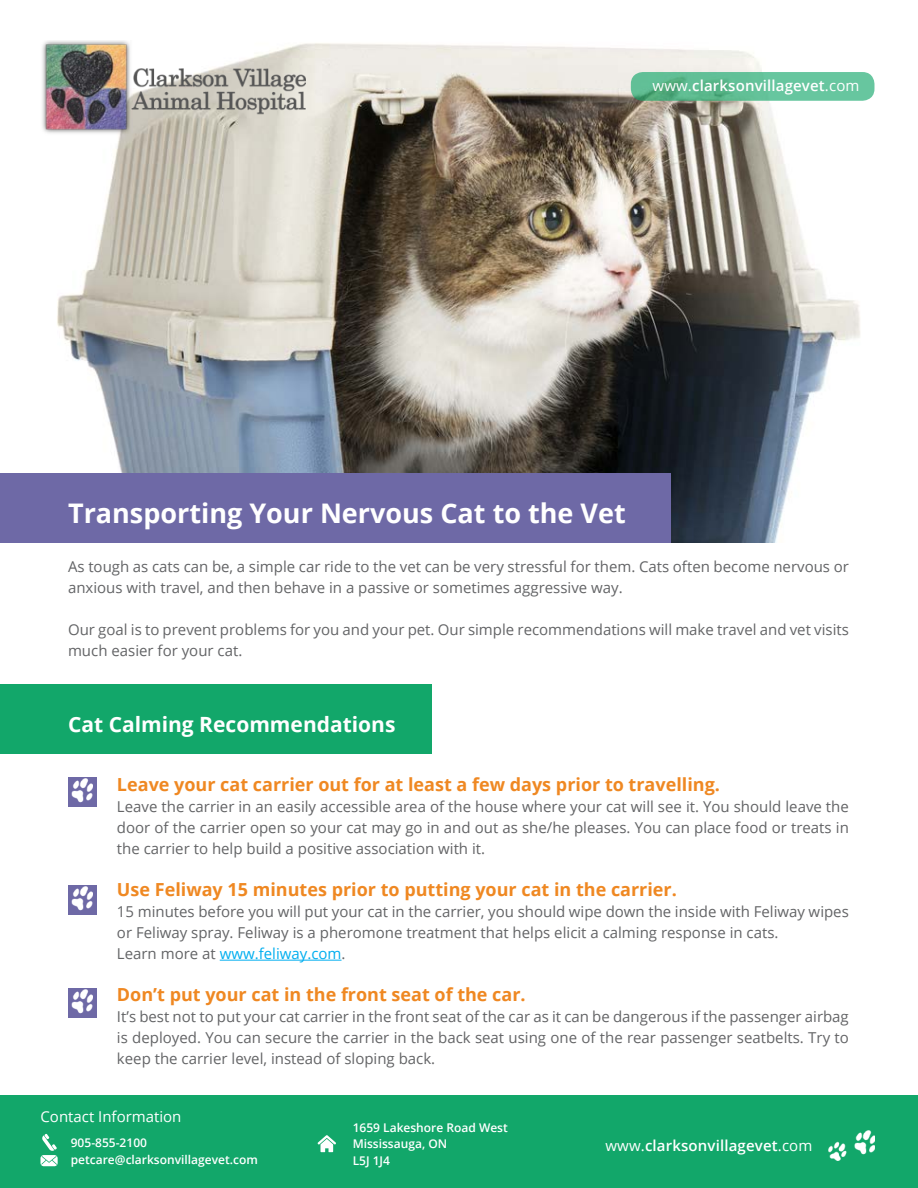
<style>
.page{position:relative;width:918px;height:1188px;background:#fff}
.page>*{position:absolute;margin:0;border:0;box-sizing:border-box;transform-origin:0 0}
.t1{font:700 27px "Open Sans";color:#fff}
.t2{font:700 21px "Open Sans";color:#fff}
.Header_Title{font:700 18px "Open Sans";color:#ef8822}
.Paragraph_Checklist{font:15px/21px "Open Sans";color:#636466}
.t3{font:600 15px "Open Sans";letter-spacing:.01em;color:#fff}
.Paragraph_Checklist-2{font:15px "Open Sans";color:#00aeef}
.t4{font:15px "Open Sans";color:#fff}
.t5{font:600 12px "Open Sans";color:#fff}
.s1{font-weight:400}
.s2{color:#636466}
</style>
<div class="page">
<img style="left:57px;top:43px;width:818px;height:499px">
<div style="left:0;top:473px;width:671px;height:69px;background:#6e69a6"></div>
<div style="left:0;top:684px;width:432px;height:70px;background:#12a76a"></div>
<img style="left:42px;top:40px;width:264px;height:95px">
<svg style="left:631px;top:72px;width:243px;height:29px;background:#61be96"></svg>
<hr style="left:220px;top:960px;width:122px;height:1px;background:#00aeef">
<div style="left:0;top:1095px;width:918px;height:93px;background:#12a76a"></div>
<svg style="left:41px;top:1134px;width:17px;height:32px"></svg>
<svg style="left:318px;top:1135px;width:18px;height:17px"></svg>
<img style="left:829px;top:1130px;width:45px;height:30px">
<div style="left:68px;top:988px;width:28px;height:30px;background:#6e69a6"></div>
<img style="left:71px;top:990px;width:21px;height:24px">
<div style="left:68px;top:885px;width:28px;height:30px;background:#6e69a6"></div>
<img style="left:71px;top:887px;width:21px;height:24px">
<div style="left:68px;top:777px;width:28px;height:30px;background:#6e69a6"></div>
<img style="left:71px;top:779px;width:21px;height:24px">
<p class="t3" style="left:653px;top:75px;width:209px"><span class="s1">www.</span>clarksonvillagevet<span class="s1">.com</span></p>
<p class="t1" style="left:68px;top:494px;width:559px">Transporting Your Nervous Cat to the Vet</p>
<p class="Paragraph_Checklist" style="left:68px;top:555px;width:782px">As tough as cats can be, a simple car ride to the vet can be very stressful for them. Cats often become nervous or anxious with travel, and then behave in a passive or sometimes aggressive way.</p>
<p class="Paragraph_Checklist" style="left:68px;top:618px;width:782px">Our goal is to prevent problems for you and your pet. Our simple recommendations will make travel and vet visits much easier for your cat.</p>
<p class="t2" style="left:68px;top:710px;width:329px">Cat Calming Recommendations</p>
<p class="Header_Title" style="left:117px;top:772px;width:604px">Leave your cat carrier out for at least a few days prior to travelling.</p>
<p class="Paragraph_Checklist" style="left:117px;top:796px;width:733px;text-align:justify">Leave the carrier in an easily accessible area of the house where your cat will see it. You should leave the door of the carrier open so your cat may go in and out as she/he pleases. You can place food or treats in the carrier to help build a positive association with it.</p>
<p class="Header_Title" style="left:117px;top:877px;width:561px">Use Feliway 15 minutes prior to putting your cat in the carrier.</p>
<p class="Paragraph_Checklist" style="left:117px;top:901px;width:733px">15 minutes before you will put your cat in the carrier, you should wipe down the inside with Feliway wipes or Feliway spray. Feliway is a pheromone treatment that helps elicit a calming response in cats.</p>
<p class="Paragraph_Checklist-2" style="left:117px;top:943px;width:230px"><span class="s2">Learn more at</span> www.feliway.com<span class="s2">.</span></p>
<p class="Header_Title" style="left:117px;top:982px;width:410px">Don’t put your cat in the front seat of the car.</p>
<p class="Paragraph_Checklist" style="left:117px;top:1006px;width:733px;text-align:justify">It’s best not to put your cat carrier in the front seat of the car as it can be dangerous if the passenger airbag is deployed. You can secure the carrier in the back seat using one of the rear passenger seatbelts. Try to keep the carrier level, instead of sloping back.</p>
<p class="t4" style="left:40px;top:1107px;width:143px">Contact Information</p>
<p class="t5" style="left:71px;top:1135px;width:78px">905-855-2100</p>
<p class="t5" style="left:71px;top:1151px;width:189px">petcare@clarksonvillagevet.com</p>
<p class="t5" style="left:353px;top:1119px;width:157px">1659 Lakeshore Road West</p>
<p class="t5" style="left:353px;top:1136px;width:96px">Mississauga, ON</p>
<p class="t5" style="left:353px;top:1152px;width:39px">L5J 1J4</p>
<p class="t3" style="left:605px;top:1135px;width:209px"><span class="s1">www.</span>clarksonvillagevet<span class="s1">.com</span></p>
</div>
